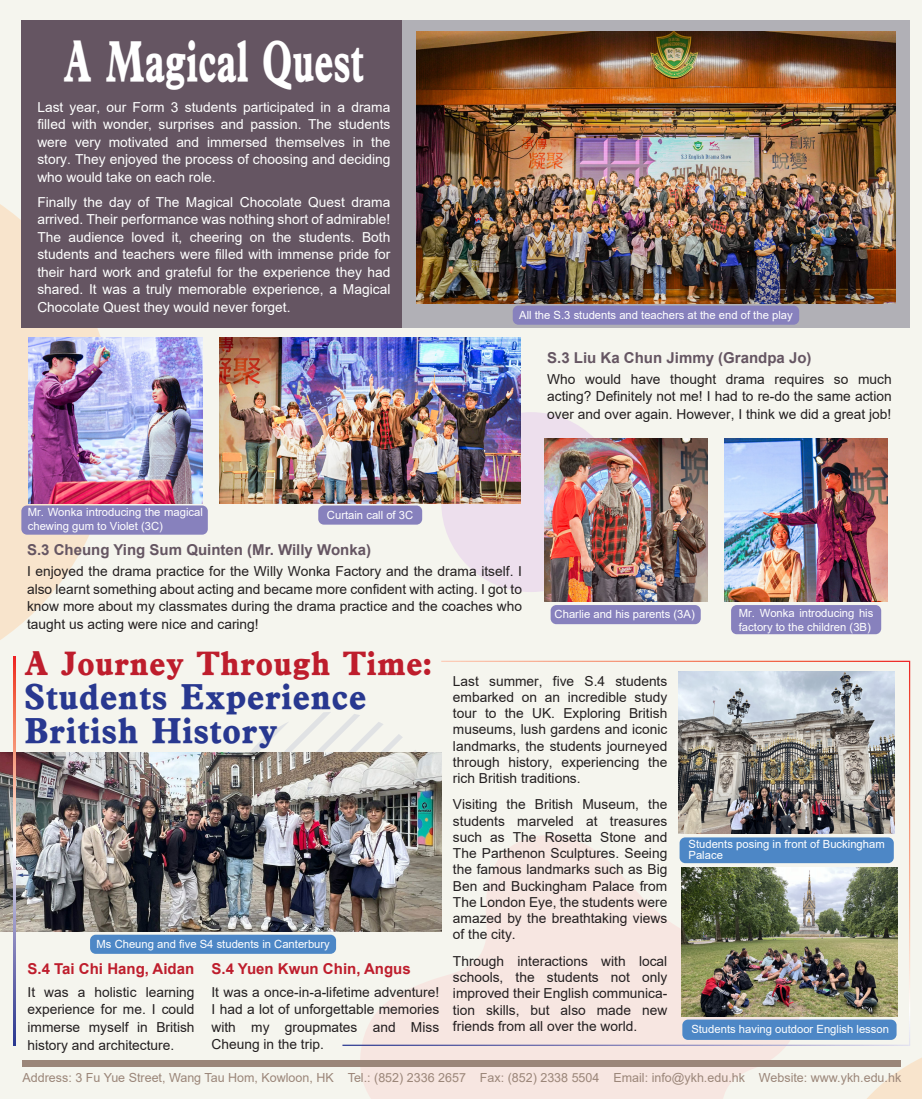
<style>
.page{position:relative;width:922px;height:1099px;background:#fff}
.page>*{position:absolute;margin:0;border:0;box-sizing:border-box;transform-origin:0 0}
.t1{font:60.25px "DF Li King Hei W8 WINP BF";letter-spacing:-.015em;color:#fff;scale:.68 1}
.t2{font:37.5px/33.8px "DF Li King Hei W8 WINP BF";color:#283890}
.t3{font:35px "DF Li King Hei W8 WINP BF";color:#be1d2c}
.t4{font:700 15px "Arial";color:#655562}
.t5{font:700 15px "Arial";color:#be1d2c}
.t6{font:13.75px/16.2px "Arial";color:#231f20;text-align:justify}
.t7{font:13.75px/17.5px "Arial";color:#fff;text-align:justify}
.t8{font:12.5px "Arial";color:#9b8679}
.t9{font:12.5px "Arial";color:#fff}
.t10{font:11.25px/13.5px "Arial";color:#fff}
</style>
<div class="page">
<div style="left:0;top:0;width:921px;height:1098px;background:#f5f5ee"></div>
<svg style="left:360px;top:1045px;width:439px;height:53px;fill:#f7e6e1"></svg>
<svg style="left:251px;top:712px;width:91px;height:40px"></svg>
<svg style="left:817px;top:1038px;width:104px;height:60px"></svg>
<svg style="left:0;top:204px;width:115px;height:483px;fill:#f8e4cc"></svg>
<div style="left:441px;top:412px;width:180px;height:180px;background:#eddfed;border-radius:50%"></div>
<div style="left:21px;top:20px;width:883px;height:307px;background:#655562"></div>
<div style="left:402px;top:20px;width:507px;height:307px;background:#b1b0b6"></div>
<img style="left:416px;top:32px;width:479px;height:271px">
<img style="left:28px;top:337px;width:175px;height:166px">
<img style="left:544px;top:439px;width:163px;height:163px">
<img style="left:724px;top:439px;width:163px;height:163px">
<img style="left:219px;top:337px;width:301px;height:166px">
<img style="left:0;top:752px;width:342px;height:179px">
<div style="left:23px;top:1059px;width:878px;height:7px;background:#9b8679"></div>
<div style="left:550px;top:605px;width:150px;height:19px;background:#8781bd;border-radius:6px"></div>
<div style="left:512px;top:305px;width:287px;height:20px;background:#8781bd;border-radius:6px"></div>
<div style="left:318px;top:505px;width:104px;height:19px;background:#8781bd;border-radius:6px"></div>
<div style="left:90px;top:934px;width:246px;height:19px;background:#4d87c6;border-radius:6px"></div>
<div style="left:731px;top:605px;width:150px;height:29px;background:#8781bd;border-radius:6px"></div>
<div style="left:21px;top:505px;width:187px;height:29px;background:#8781bd;border-radius:6px"></div>
<svg style="left:14px;top:656px;width:1px;height:389px"></svg>
<img style="left:342px;top:660px;width:567px;height:385px">
<h1 class="t1" style="left:63px;top:30px;width:444px">A Magical Quest</h1>
<p class="t7" style="left:37px;top:98px;width:354px">Last year, our Form 3 students participated in a drama filled with wonder, surprises and passion. The students were very motivated and immersed themselves in the story. They enjoyed the process of choosing and deciding who would take on each role.</p>
<p class="t7" style="left:37px;top:193px;width:354px">Finally the day of The Magical Chocolate Quest drama arrived. Their performance was nothing short of admirable!<br>The audience loved it, cheering on the students. Both students and teachers were filled with immense pride for their hard work and grateful for the experience they had shared. It was a truly memorable experience, a Magical Chocolate Quest they would never forget.</p>
<p class="t9" style="left:53px;top:264px;width:97px">Curtain call of 3C</p>
<p class="t10" style="left:28px;top:505px;width:176px">Mr. Wonka introducing the magical</p>
<p class="t10" style="left:327px;top:508px;width:88px">Curtain call of 3C</p>
<p class="t10" style="left:28px;top:519px;width:137px">chewing gum to Violet (3C)</p>
<p class="t10" style="left:519px;top:308px;width:275px">All the S.3 students and teachers at the end of the play</p>
<p class="t4" style="left:547px;top:347px;width:266px">S.3 Liu Ka Chun Jimmy (Grandpa Jo)</p>
<p class="t6" style="left:547px;top:370px;width:346px;line-height:17.5px">Who would have thought drama requires so much acting? Definitely not me! I had to re-do the same action over and over again. However, I think we did a great job!</p>
<p class="t4" style="left:27px;top:539px;width:345px">S.3 Cheung Ying Sum Quinten (Mr. Willy Wonka)</p>
<p class="t6" style="left:27px;top:562px;width:496px;line-height:17.5px">I enjoyed the drama practice for the Willy Wonka Factory and the drama itself. I also learnt something about acting and became more confident with acting. I got to know more about my classmates during the drama practice and the coaches who taught us acting were nice and caring!</p>
<p class="t10" style="left:554px;top:607px;width:142px">Charlie and his parents (3A)</p>
<p class="t10" style="left:738px;top:606px;width:136px">Mr. Wonka introducing his factory to the children (3B)</p>
<h3 class="t3" style="left:24px;top:645px;width:409px">A Journey Through Time:</h3>
<h2 class="t2" style="left:24px;top:679px;width:344px">Students Experience<br>British History</h2>
<p class="t6" style="left:453px;top:672px;width:216px">Last summer, five S.4 students embarked on an incredible study tour to the UK. Exploring British museums, lush gardens and iconic landmarks, the students journeyed through history, experiencing the rich British traditions.</p>
<p class="t6" style="left:453px;top:796px;width:216px">Visiting the British Museum, the students marveled at treasures such as The Rosetta Stone and The Parthenon Sculptures. Seeing the famous landmarks such as Big Ben and Buckingham Palace from The London Eye, the students were amazed by the breathtaking views of the city.</p>
<p class="t6" style="left:453px;top:952px;width:216px">Through interactions with local schools, the students not only improved their English communica&shy;tion skills, but also made new friends from all over the world.</p>
<p class="t10" style="left:96px;top:937px;width:235px">Ms Cheung and five S4 students in Canterbury</p>
<p class="t5" style="left:211px;top:958px;width:201px">S.4 Yuen Kwun Chin, Angus</p>
<p class="t6" style="left:211px;top:982px;width:229px;line-height:17.5px">It was a once-in-a-lifetime adventure!<br>I had a lot of unforgettable memories with my groupmates and Miss Cheung in the trip.</p>
<p class="t5" style="left:28px;top:958px;width:168px">S.4 Tai Chi Hang, Aidan</p>
<p class="t6" style="left:28px;top:982px;width:168px;line-height:17.8px">It was a holistic learning experience for me. I could immerse myself in British history and architecture.</p>
<p class="t10" style="left:688px;top:838px;width:198px;line-height:11.2px">Students posing in front of Buckingham<br>Palace</p>
<p class="t10" style="left:691px;top:1021px;width:199px">Students having outdoor English lesson</p>
<p class="t8" style="left:23px;top:1069px;width:880px">Address: 3 Fu Yue Street, Wang Tau Hom, Kowloon, HK Tel.: (852) 2336 2657 Fax: (852) 2338 5504 Email: info@ykh.edu.hk Website: www.ykh.edu.hk</p>
</div>
